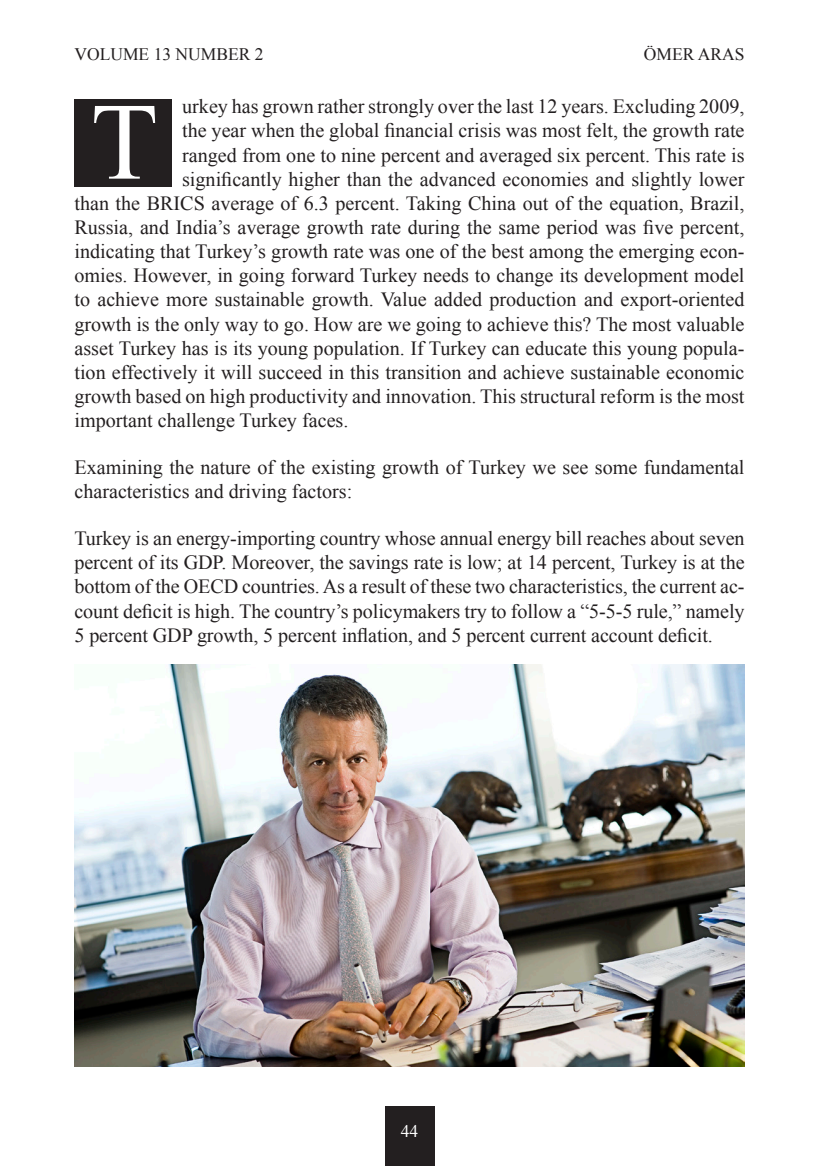
<style>
.page{position:relative;width:819px;height:1166px;background:#fff}
.page>*{position:absolute;margin:0;border:0;box-sizing:border-box;transform-origin:0 0}
.Quotes{font:109.73px "Times New Roman";color:#fff}
.Plain_Text{font:20.12px/24.2px "Times New Roman";color:#231f20}
.t1{font:17.5px "Times New Roman";color:#231f20}
.t2{font:17.5px "Times New Roman";color:#fff}
</style>
<div class="page">
<div style="left:384px;top:1106px;width:50px;height:60px;background:#231f20"></div>
<div style="left:74px;top:99px;width:98px;height:88px;background:#231f20"></div>
<img style="left:74px;top:665px;width:670px;height:402px">
<p class="t1" style="left:643px;top:42px;width:102px">ÖMER ARAS</p>
<p class="Plain_Text" style="left:182px;top:94px;width:564px">urkey has grown rather strongly over the last 12 years. Excluding 2009,</p>
<p class="Plain_Text" style="left:182px;top:118px;width:564px">the year when the global financial crisis was most felt, the growth rate</p>
<p class="Plain_Text" style="left:182px;top:142px;width:564px">ranged from one to nine percent and averaged six percent. This rate is</p>
<p class="Plain_Text" style="left:182px;top:166px;width:564px">significantly higher than the advanced economies and slightly lower</p>
<p class="Plain_Text" style="left:74px;top:191px;width:671px">than the BRICS average of 6.3 percent. Taking China out of the equation, Brazil,</p>
<p class="Plain_Text" style="left:74px;top:215px;width:671px">Russia, and India’s average growth rate during the same period was five percent,</p>
<p class="Plain_Text" style="left:74px;top:239px;width:671px">indicating that Turkey’s growth rate was one of the best among the emerging econ-</p>
<p class="Plain_Text" style="left:74px;top:263px;width:671px">omies. However, in going forward Turkey needs to change its development model</p>
<p class="Plain_Text" style="left:74px;top:287px;width:671px">to achieve more sustainable growth. Value added production and export-oriented</p>
<p class="Plain_Text" style="left:74px;top:311px;width:671px">growth is the only way to go. How are we going to achieve this? The most valuable</p>
<p class="Plain_Text" style="left:74px;top:336px;width:671px">asset Turkey has is its young population. If Turkey can educate this young popula-</p>
<p class="Plain_Text" style="left:74px;top:360px;width:671px">tion effectively it will succeed in this transition and achieve sustainable economic</p>
<p class="Plain_Text" style="left:74px;top:384px;width:671px">growth based on high productivity and innovation. This structural reform is the most</p>
<p class="Plain_Text" style="left:74px;top:408px;width:275px">important challenge Turkey faces.</p>
<p class="Plain_Text" style="left:74px;top:455px;width:671px">Examining the nature of the existing growth of Turkey we see some fundamental characteristics and driving factors:</p>
<p class="Plain_Text" style="left:74px;top:526px;width:671px;text-align:justify">Turkey is an energy-importing country whose annual energy bill reaches about seven percent of its GDP. Moreover, the savings rate is low; at 14 percent, Turkey is at the bottom of the OECD countries. As a result of these two characteristics, the current ac&shy;count deficit is high. The country’s policymakers try to follow a “5-5-5 rule,” namely 5 percent GDP growth, 5 percent inflation, and 5 percent current account deficit.</p>
<p class="t1" style="left:74px;top:42px;width:191px">VOLUME 13 NUMBER 2</p>
<p class="Quotes" style="left:91px;top:68px;width:69px">T</p>
<p class="t2" style="left:401px;top:1119px;width:19px">44</p>
</div>
